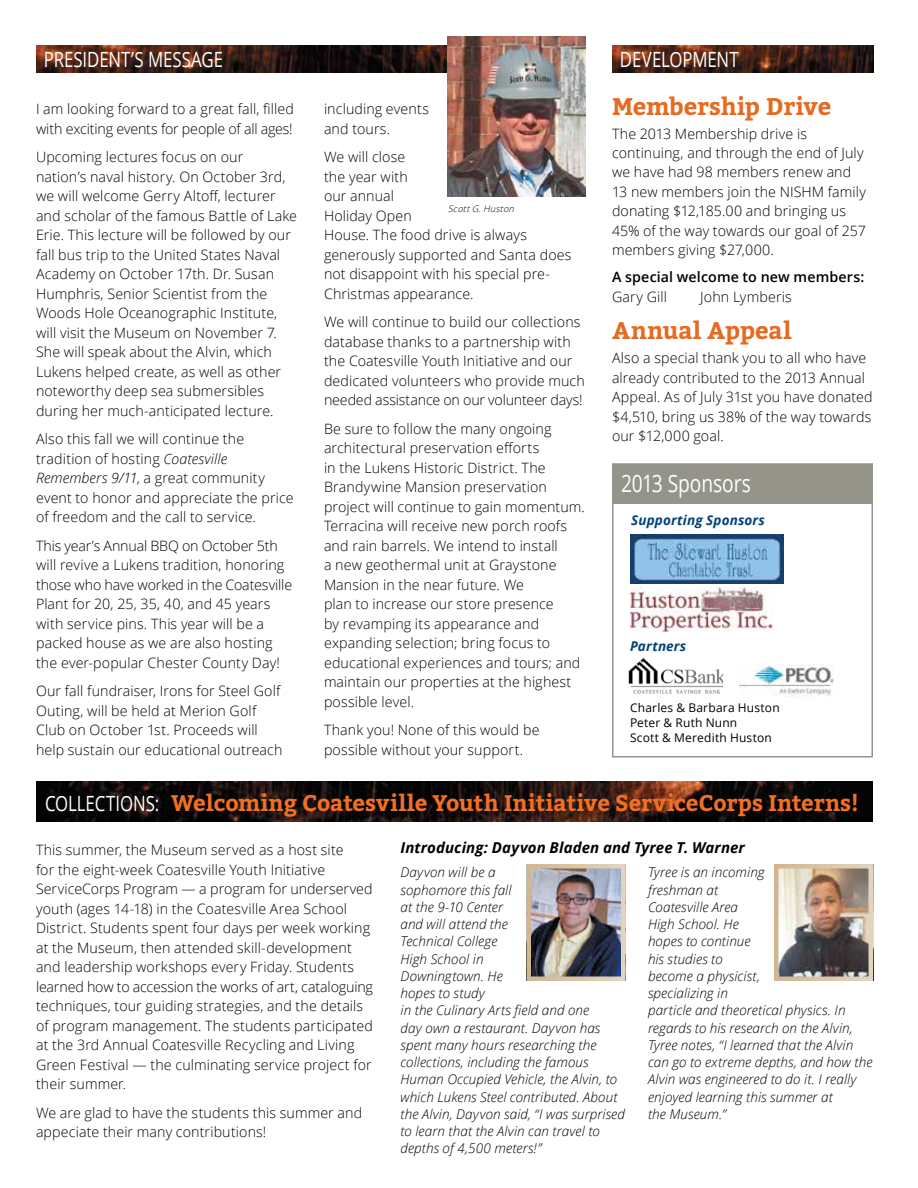
<style>
.page{position:relative;width:918px;height:1188px;background:#fff}
.page>*{position:absolute;margin:0;border:0;box-sizing:border-box;transform-origin:0 0}
.t1{font:700 24px "Bitter";color:#e66a1f}
.t2{font:24px "Open Sans";letter-spacing:-.005em;color:#fff;scale:.8 1}
.t3{font:700 22.5px "Bitter";color:#f36f21}
.t4{font:21px "Open Sans";letter-spacing:-.005em;color:#fff;scale:.8 1}
.t5{font:italic 700 15px "Open Sans";letter-spacing:.005em;color:#000}
.t6{font:300 14.25px/19.5px "Open Sans";letter-spacing:.01em;color:#000}
.t7{font:600 14.25px "Open Sans";letter-spacing:.01em;color:#000}
.t8{font:italic 300 13.5px/17.2px "Open Sans";letter-spacing:.005em;color:#000}
.t9{font:italic 700 13.5px "Open Sans";letter-spacing:.01em;color:#00427a}
.t10{font:12px/15px "Open Sans";letter-spacing:.015em;color:#000}
.t11{font:italic 300 9px "Open Sans";color:#000}
.s1{font-style:italic}
.s2{font-family:"Open Sans";font-weight:400;font-size:21px;color:#fff}
</style>
<div class="page">
<img style="left:36px;top:45px;width:412px;height:28px">
<img style="left:36px;top:782px;width:837px;height:40px">
<div style="left:612px;top:464px;width:261px;height:294px;border:2px solid #94948b"></div>
<div style="left:612px;top:464px;width:261px;height:40px;background:#94948b"></div>
<img style="left:630px;top:534px;width:153px;height:50px">
<img style="left:630px;top:587px;width:143px;height:46px">
<img style="left:739px;top:665px;width:94px;height:31px">
<img style="left:628px;top:657px;width:95px;height:37px">
<img style="left:448px;top:36px;width:138px;height:160px">
<img style="left:612px;top:45px;width:261px;height:28px">
<img style="left:531px;top:869px;width:90px;height:107px">
<img style="left:779px;top:869px;width:89px;height:107px">
<h3 class="t4" style="left:44px;top:45px;width:226px">PRESIDENT’S MESSAGE</h3>
<h3 class="t4" style="left:620px;top:45px;width:150px">DEVELOPMENT</h3>
<p class="t6" style="left:36px;top:99px;width:259px">I am looking forward to a great fall, filled with exciting events for people of all ages!</p>
<p class="t6" style="left:36px;top:147px;width:263px">Upcoming lectures focus on our nation’s naval history. On October 3rd, we will welcome Gerry Altoff, lecturer and scholar of the famous Battle of Lake Erie. This lecture will be followed by our fall bus trip to the United States Naval Academy on October 17th. Dr. Susan Humphris, Senior Scientist from the Woods Hole Oceanographic Institute, will visit the Museum on November 7.<br>She will speak about the Alvin, which Lukens helped create, as well as other noteworthy deep sea submersibles during her much-anticipated lecture.</p>
<p class="t6" style="left:36px;top:429px;width:259px">Also this fall we will continue the tradition of hosting <span class="s1">Coatesville Remembers 9/11</span>, a great community event to honor and appreciate the price of freedom and the call to service.</p>
<p class="t6" style="left:36px;top:535px;width:258px">This year’s Annual BBQ on October 5th will revive a Lukens tradition, honoring those who have worked in the Coatesville Plant for 20, 25, 35, 40, and 45 years with service pins. This year will be a packed house as we are also hosting the ever-popular Chester County Day!</p>
<p class="t6" style="left:36px;top:681px;width:248px">Our fall fundraiser, Irons for Steel Golf Outing, will be held at Merion Golf Club on October 1st. Proceeds will help sustain our educational outreach</p>
<p class="t6" style="left:324px;top:99px;width:106px">including events and tours.</p>
<p class="t6" style="left:324px;top:147px;width:249px">We will close<br>the year with<br>our annual<br>Holiday Open<br>House. The food drive is always generously supported and Santa does not disappoint with his special pre-<br>Christmas appearance.</p>
<p class="t6" style="left:324px;top:312px;width:262px">We will continue to build our collections database thanks to a partnership with the Coatesville Youth Initiative and our dedicated volunteers who provide much needed assistance on our volunteer days!</p>
<p class="t6" style="left:324px;top:418px;width:263px">Be sure to follow the many ongoing architectural preservation efforts<br>in the Lukens Historic District. The Brandywine Mansion preservation project will continue to gain momentum.<br>Terracina will receive new porch roofs and rain barrels. We intend to install<br>a new geothermal unit at Graystone Mansion in the near future. We<br>plan to increase our store presence<br>by revamping its appearance and expanding selection; bring focus to educational experiences and tours; and maintain our properties at the highest possible level.</p>
<p class="t6" style="left:324px;top:720px;width:217px">Thank you! None of this would be possible without your support.</p>
<p class="t11" style="left:448px;top:203px;width:71px">ScottG.Huston</p>
<h1 class="t1" style="left:612px;top:92px;width:221px">Membership Drive</h1>
<p class="t6" style="left:612px;top:123px;width:256px">The 2013 Membership drive is continuing, and through the end of July we have had 98 members renew and<br>13 new members join the NISHM family donating $12,185.00 and bringing us<br>45% of the way towards our goal of 257 members giving $27,000.</p>
<p class="t7" style="left:612px;top:268px;width:254px">A special welcome to new members:</p>
<p class="t6" style="left:612px;top:287px;width:56px">Gary Gill</p>
<p class="t6" style="left:700px;top:287px;width:93px">John Lymberis</p>
<h1 class="t1" style="left:612px;top:316px;width:181px">Annual Appeal</h1>
<p class="t6" style="left:612px;top:348px;width:262px">Also a special thank you to all who have already contributed to the 2013 Annual Appeal. As of July 31st you have donated $4,510, bring us 38% of the way towards our $12,000 goal.</p>
<h1 class="t2" style="left:621px;top:467px;width:164px">2013 Sponsors</h1>
<p class="t9" style="left:631px;top:510px;width:135px">Supporting Sponsors</p>
<p class="t9" style="left:630px;top:636px;width:58px">Partners</p>
<p class="t10" style="left:630px;top:700px;width:151px">Charles &amp; Barbara Huston<br>Peter &amp; Ruth Nunn<br>Scott &amp; Meredith Huston</p>
<h2 class="t3" style="left:45px;top:789px;width:815px"><span class="s2">COLLECTIONS:</span> Welcoming Coatesville Youth Initiative ServiceCorps Interns!</h2>
<p class="t6" style="left:36px;top:840px;width:339px">This summer, the Museum served as a host site<br>for the eight-week Coatesville Youth Initiative ServiceCorps Program — a program for underserved youth (ages 14-18) in the Coatesville Area School District. Students spent four days per week working at the Museum, then attended skill-development and leadership workshops every Friday. Students learned how to accession the works of art, cataloguing techniques, tour guiding strategies, and the details of program management. The students participated at the 3rd Annual Coatesville Recycling and Living Green Festival — the culminating service project for their summer.</p>
<p class="t6" style="left:36px;top:1103px;width:328px">We are glad to have the students this summer and appeciate their many contributions!</p>
<p class="t5" style="left:400px;top:837px;width:346px">Introducing: Dayvon Bladen and Tyree T. Warner</p>
<p class="t8" style="left:400px;top:863px;width:226px">Dayvon will be a<br>sophomore this fall<br>at the 9-10 Center<br>and will attend the<br>Technical College<br>High School in<br>Downingtown. He<br>hopes to study<br>in the Culinary Arts field and one<br>day own a restaurant. Dayvon has spent many hours researching the collections, including the famous<br>Human Occupied Vehicle, the Alvin, to which Lukens Steel contributed. About the Alvin, Dayvon said, “I was surprised to learn that the Alvin can travel to depths of 4,500 meters!”</p>
<p class="t8" style="left:648px;top:863px;width:226px">Tyree is an incoming<br>freshman at<br>Coatesville Area<br>High School. He<br>hopes to continue<br>his studies to<br>become a physicist,<br>specializing in<br>particle and theoretical physics. In regards to his research on the Alvin,<br>Tyree notes, “I learned that the Alvin can go to extreme depths, and how the<br>Alvin was engineered to do it. I really enjoyed learning this summer at<br>the Museum.”</p>
</div>
